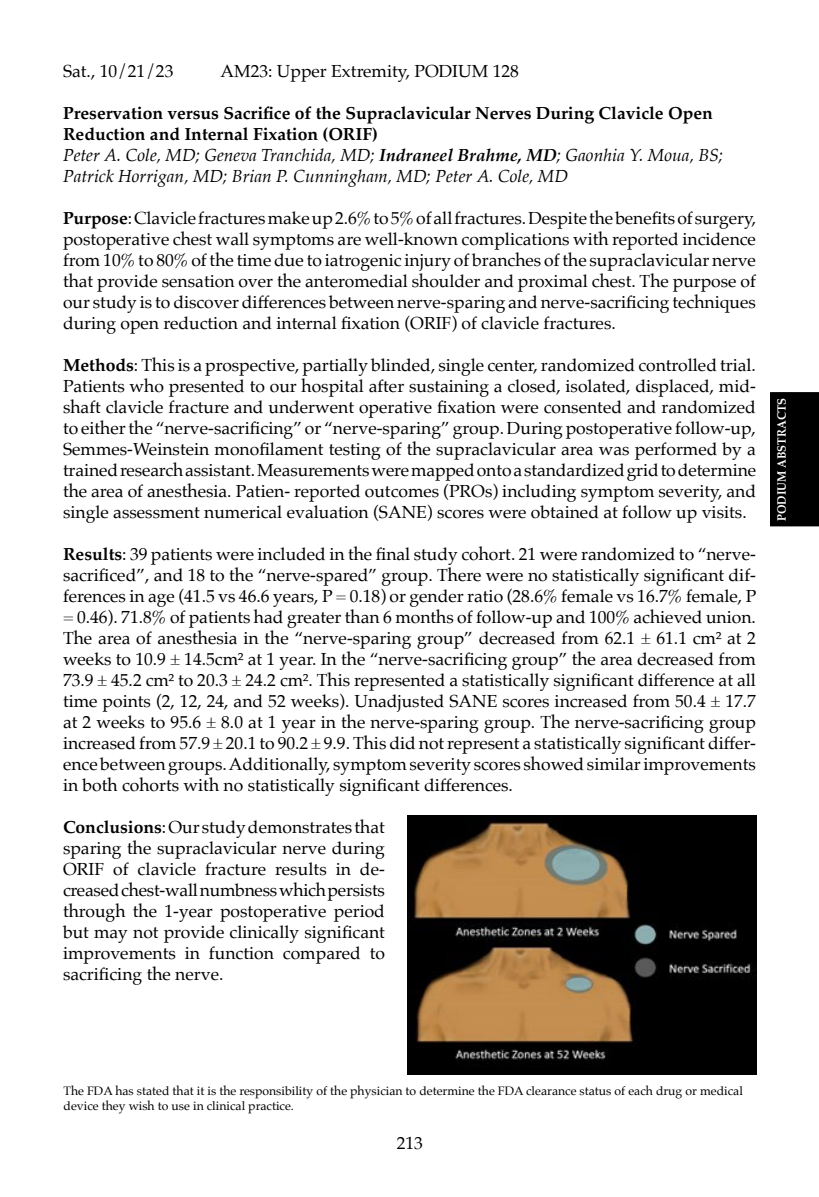
<style>
.page{position:relative;width:819px;height:1197px;background:#fff}
.page>*{position:absolute;margin:0;border:0;box-sizing:border-box;transform-origin:0 0}
.t1{font:17.5px/21px "Palatino";color:#000;text-align:justify}
.t2{font:italic 17.5px/21px "Palatino";color:#000}
.t3{font:12.25px/14.9px "Palatino";color:#000}
.t4{font:700 12.25px "Palatino";color:#fff;scale:.92 1}
.s1{font-weight:700;font-style:normal}
.s2{font-weight:700}
</style>
<div class="page">
<div style="left:770px;top:392px;width:49px;height:134px;background:#000"></div>
<img style="left:408px;top:816px;width:348px;height:259px">
<p class="t1" style="left:63px;top:61px;width:112px">Sat., 10/21/23</p>
<p class="t1" style="left:220px;top:61px;width:300px">AM23: Upper Extremity, PODIUM 128</p>
<p class="t2" style="left:63px;top:103px;width:662px"><span class="s1">Preservation versus Sacrifice of the Supraclavicular Nerves During Clavicle Open Reduction and Internal Fixation (ORIF)<br></span>Peter A. Cole, MD; Geneva Tranchida, MD; <span class="s2">Indraneel Brahme, MD</span>; Gaonhia Y. Moua, BS; Patrick Horrigan, MD; Brian P. Cunningham, MD; Peter A. Cole, MD</p>
<p class="t1" style="left:63px;top:208px;width:695px"><span class="s2">Purpose</span>: Clavicle fractures make up 2.6% to 5% of all fractures. Despite the benefits of surgery, postoperative chest wall symptoms are well-known complications with reported incidence from 10% to 80% of the time due to iatrogenic injury of branches of the supraclavicular nerve that provide sensation over the anteromedial shoulder and proximal chest. The purpose of our study is to discover differences between nerve-sparing and nerve-sacrificing techniques during open reduction and internal fixation (ORIF) of clavicle fractures.</p>
<p class="t1" style="left:63px;top:355px;width:695px"><span class="s2">Methods</span>: This is a prospective, partially blinded, single center, randomized controlled trial.<br>Patients who presented to our hospital after sustaining a closed, isolated, displaced, mid&shy;shaft clavicle fracture and underwent operative fixation were consented and randomized to either the “nerve-sacrificing” or “nerve-sparing” group. During postoperative follow-up, Semmes-Weinstein monofilament testing of the supraclavicular area was performed by a trained research assistant. Measurements were mapped onto a standardized grid to determine the area of anesthesia. Patien- reported outcomes (PROs) including symptom severity, and single assessment numerical evaluation (SANE) scores were obtained at follow up visits.</p>
<p class="t1" style="left:63px;top:544px;width:695px"><span class="s2">Results</span>: 39 patients were included in the final study cohort. 21 were randomized to “nerve&shy;sacrificed”, and 18 to the “nerve-spared” group. There were no statistically significant dif&shy;ferences in age (41.5 vs 46.6 years, P = 0.18) or gender ratio (28.6% female vs 16.7% female, P = 0.46). 71.8% of patients had greater than 6 months of follow-up and 100% achieved union.<br>The area of anesthesia in the “nerve-sparing group” decreased from 62.1 ± 61.1 cm² at 2 weeks to 10.9 ± 14.5cm² at 1 year. In the “nerve-sacrificing group” the area decreased from 73.9 ± 45.2 cm² to 20.3 ± 24.2 cm². This represented a statistically significant difference at all time points (2, 12, 24, and 52 weeks). Unadjusted SANE scores increased from 50.4 ± 17.7 at 2 weeks to 95.6 ± 8.0 at 1 year in the nerve-sparing group. The nerve-sacrificing group increased from 57.9 ± 20.1 to 90.2 ± 9.9. This did not represent a statistically significant differ&shy;ence between groups. Additionally, symptom severity scores showed similar improvements in both cohorts with no statistically significant differences.</p>
<p class="t1" style="left:63px;top:817px;width:324px"><span class="s2">Conclusions</span>: Our study demonstrates that sparing the supraclavicular nerve during ORIF of clavicle fracture results in de&shy;creased chest-wall numbness which persists through the 1-year postoperative period but may not provide clinically significant improvements in function compared to sacrificing the nerve.</p>
<p class="t4" style="left:771px;top:521px;width:135px;rotate:-90deg">PODIUM ABSTRACTS</p>
<p class="t3" style="left:64px;top:1084px;width:681px">The FDA has stated that it is the responsibility of the physician to determine the FDA clearance status of each drug or medical device they wish to use in clinical practice.</p>
<p class="t1" style="left:397px;top:1132px;width:28px">213</p>
</div>
